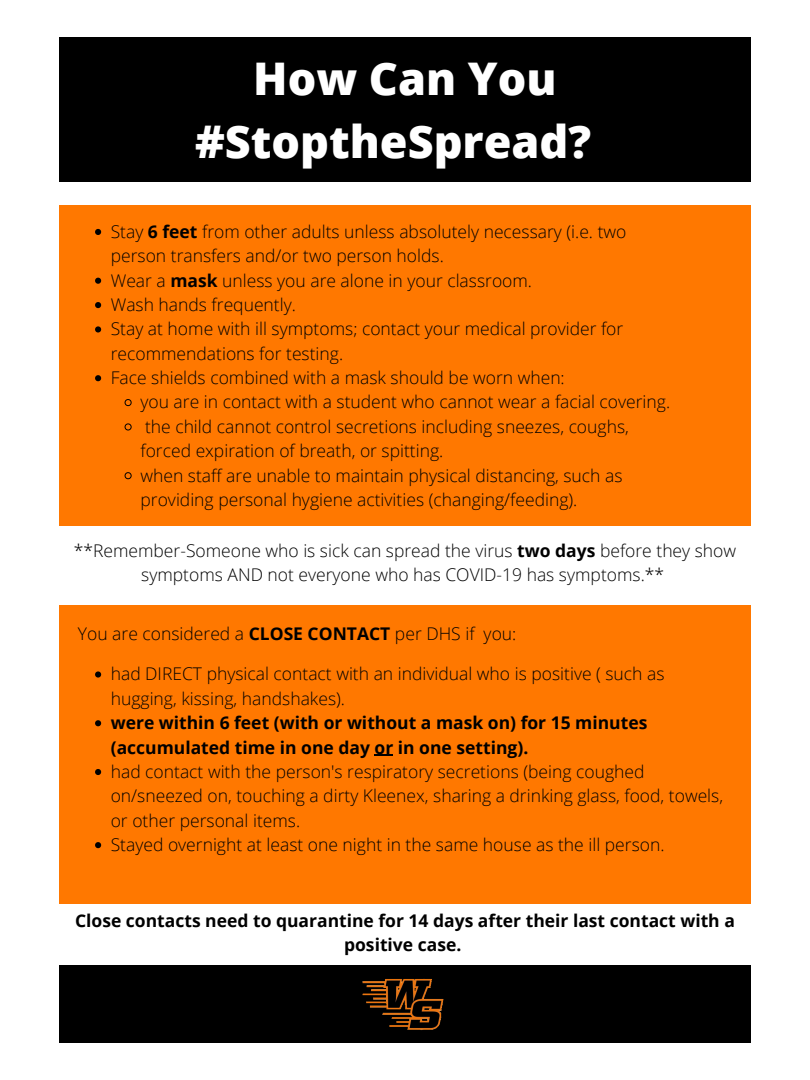
<style>
.page{position:relative;width:810px;height:1080px;background:#fff}
.page>*{position:absolute;margin:0;border:0;box-sizing:border-box;transform-origin:0 0}
.t1{font:800 45px/62.8px "Open Sans";color:#fff;text-align:center}
.t2{font:300 17.5px/24.4px "Open Sans";color:#000}
.t3{font:700 17.5px/24.4px "Open Sans";color:#000}
.s1{font-weight:700}
</style>
<div class="page">
<div style="left:59px;top:205px;width:692px;height:320px;background:#ff7800"></div>
<div style="left:59px;top:37px;width:692px;height:144px;background:#000"></div>
<div style="left:59px;top:965px;width:692px;height:78px;background:#000"></div>
<div style="left:59px;top:605px;width:692px;height:298px;background:#ff7800"></div>
<svg style="left:95px;top:229px;width:6px;height:6px"></svg>
<svg style="left:95px;top:278px;width:6px;height:6px"></svg>
<svg style="left:95px;top:302px;width:6px;height:6px"></svg>
<svg style="left:95px;top:326px;width:6px;height:7px"></svg>
<svg style="left:95px;top:375px;width:6px;height:6px"></svg>
<svg style="left:125px;top:399px;width:7px;height:7px"></svg>
<svg style="left:125px;top:423px;width:7px;height:8px"></svg>
<svg style="left:125px;top:472px;width:7px;height:7px"></svg>
<svg style="left:95px;top:671px;width:6px;height:7px"></svg>
<svg style="left:95px;top:720px;width:6px;height:6px"></svg>
<svg style="left:375px;top:754px;width:18px;height:2px"></svg>
<svg style="left:95px;top:769px;width:6px;height:6px"></svg>
<svg style="left:95px;top:842px;width:6px;height:6px"></svg>
<img style="left:362px;top:978px;width:82px;height:52px">
<h1 class="t1" style="left:195px;top:46px;width:398px">How Can You #StoptheSpread?</h1>
<p class="t2" style="left:111px;top:219px;width:517px">Stay <span class="s1">6 feet</span> from other adults unless absolutely necessary (i.e. two person transfers and/or two person holds.<br>Wear a <span class="s1">mask</span> unless you are alone in your classroom.<br>Wash hands frequently.<br>Stay at home with ill symptoms; contact your medical provider for recommendations for testing.<br>Face shields combined with a mask should be worn when:</p>
<p class="t2" style="left:140px;top:389px;width:531px">you are in contact with a student who cannot wear a facial covering. the child cannot control secretions including sneezes, coughs, forced expiration of breath, or spitting.<br>when staff are unable to maintain physical distancing, such as providing personal hygiene activities (changing/feeding).</p>
<p class="t2" style="left:74px;top:538px;width:664px;text-align:center">**Remember-Someone who is sick can spread the virus <span class="s1">two days</span> before they show symptoms AND not everyone who has COVID-19 has symptoms.**</p>
<p class="t2" style="left:78px;top:621px;width:440px">You are considered a <span class="s1">CLOSE CONTACT</span> per DHS if you:</p>
<p class="t2" style="left:111px;top:661px;width:555px">had DIRECT physical contact with an individual who is positive ( such as hugging, kissing, handshakes).</p>
<p class="t3" style="left:111px;top:710px;width:538px">were within 6 feet (with or without a mask on) for 15 minutes (accumulated time in one day or in one setting).</p>
<p class="t2" style="left:111px;top:759px;width:614px">had contact with the person's respiratory secretions (being coughed on/sneezed on, touching a dirty Kleenex, sharing a drinking glass, food, towels, or other personal items.<br>Stayed overnight at least one night in the same house as the ill person.</p>
<p class="t3" style="left:75px;top:908px;width:661px;text-align:center">Close contacts need to quarantine for 14 days after their last contact with a positive case.</p>
</div>
